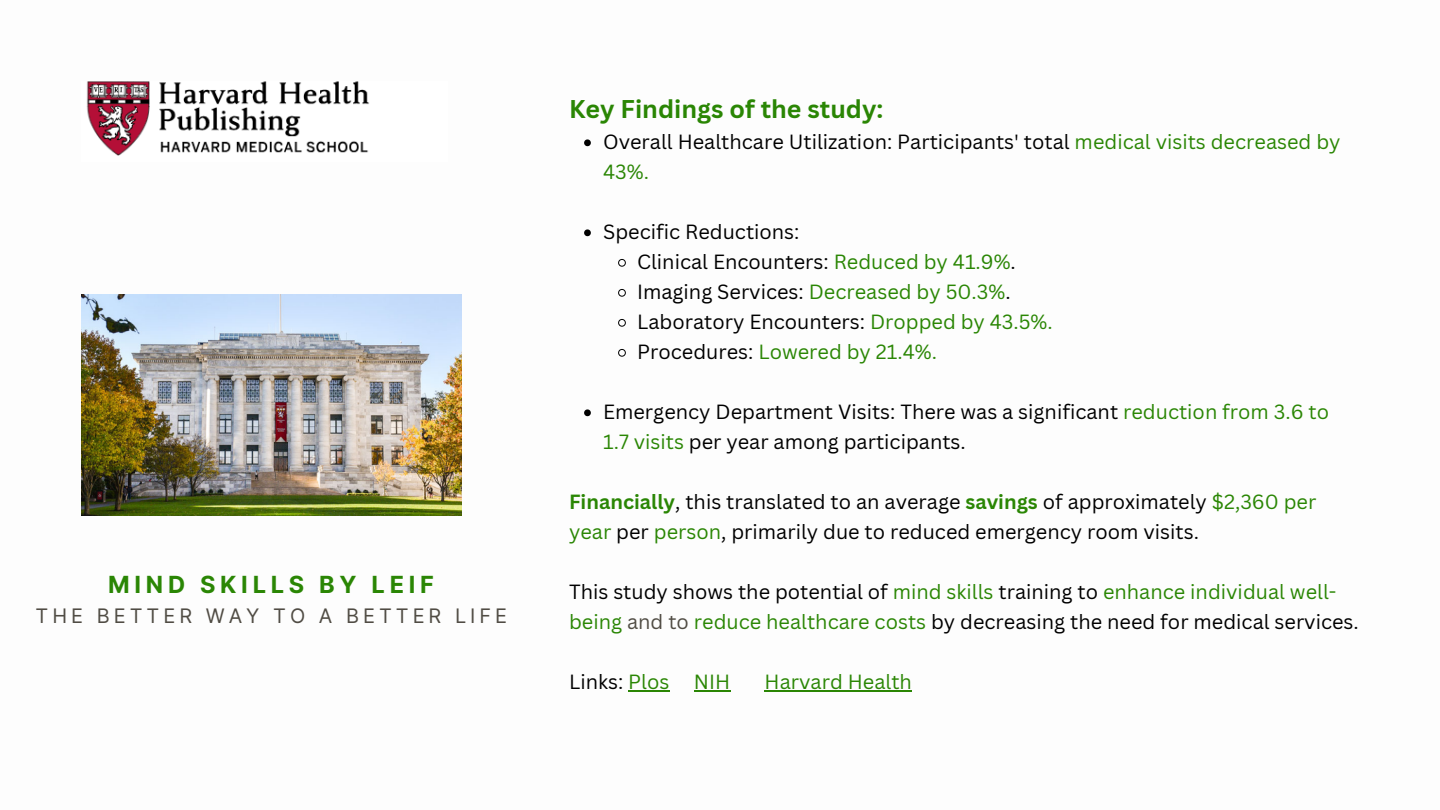
<style>
.page{position:relative;width:1440px;height:810px;background:#fff}
.page>*{position:absolute;margin:0;border:0;box-sizing:border-box;transform-origin:0 0}
.t1{font:700 25px "Canva Sans";color:#2a8604}
.t2{font:700 23.6px "Inter";letter-spacing:.2em;color:#2a8604}
.t3{font:20px/30px "Canva Sans";color:#000}
.t4{font:20px "Canva Sans";color:#2a8604}
.t5{font:20px "Inter";letter-spacing:.2em;color:#504c44}
.s1{color:#2a8604}
.s2{color:#000}
.s3{font-weight:700;color:#2a8604}
.s4{color:#504c44}
</style>
<div class="page">
<img style="left:86px;top:81px;width:283px;height:75px">
<svg style="left:584px;top:139px;width:7px;height:7px"></svg>
<svg style="left:584px;top:229px;width:7px;height:7px"></svg>
<svg style="left:618px;top:259px;width:8px;height:8px"></svg>
<svg style="left:618px;top:289px;width:8px;height:8px"></svg>
<svg style="left:618px;top:319px;width:8px;height:8px"></svg>
<svg style="left:618px;top:349px;width:8px;height:8px"></svg>
<svg style="left:584px;top:409px;width:7px;height:7px"></svg>
<hr style="left:628px;top:691px;width:41px;height:1px;background:#2a8604">
<hr style="left:694px;top:691px;width:36px;height:1px;background:#2a8604">
<hr style="left:765px;top:691px;width:147px;height:1px;background:#2a8604">
<img style="left:81px;top:295px;width:380px;height:220px">
<p class="t2" style="left:108px;top:571px;width:327px">MIND SKILLS BY LEIF</p>
<p class="t5" style="left:36px;top:604px;width:473px">THE BETTER WAY TO A BETTER LIFE</p>
<p class="t1" style="left:569px;top:91px;width:316px">Key Findings of the study:</p>
<p class="t3" style="left:603px;top:126px;width:739px">Overall Healthcare Utilization: Participants' total <span class="s1">medical visits decreased by<br>43%.</span></p>
<h2 class="t3" style="left:603px;top:216px;width:198px">Specific Reductions:</h2>
<h1 class="t3" style="left:637px;top:246px;width:380px">Clinical Encounters: <span class="s1">Reduced by 41.9%</span>.</h1>
<p class="t3" style="left:637px;top:276px;width:375px">Imaging Services: <span class="s1">Decreased by 50.3%</span>.</p>
<p class="t3" style="left:637px;top:306px;width:417px">Laboratory Encounters: <span class="s1">Dropped by 43.5%.</span></p>
<p class="t4" style="left:637px;top:338px;width:301px"><span class="s2">Procedures:</span> Lowered by 21.4%.</p>
<p class="t3" style="left:603px;top:396px;width:727px">Emergency Department Visits: There was a significant <span class="s1">reduction from 3.6 to<br>1.7 visits</span> per year among participants.</p>
<p class="t3" style="left:569px;top:486px;width:749px"><span class="s3">Financially</span>, this translated to an average <span class="s3">savings</span> of approximately <span class="s1">$2,360 per year</span> per <span class="s1">person</span>, primarily due to reduced emergency room visits.</p>
<p class="t3" style="left:569px;top:576px;width:791px">This study shows the potential of <span class="s1">mind skills</span> training to <span class="s1">enhance individual well&shy;being</span> <span class="s4">and to</span> <span class="s1">reduce healthcare costs</span> by decreasing the need for medical services.</p>
<p class="t4" style="left:569px;top:668px;width:163px"><span class="s2">Links:</span> Plos NIH</p>
<p class="t4" style="left:765px;top:668px;width:149px">Harvard Health</p>
</div>
